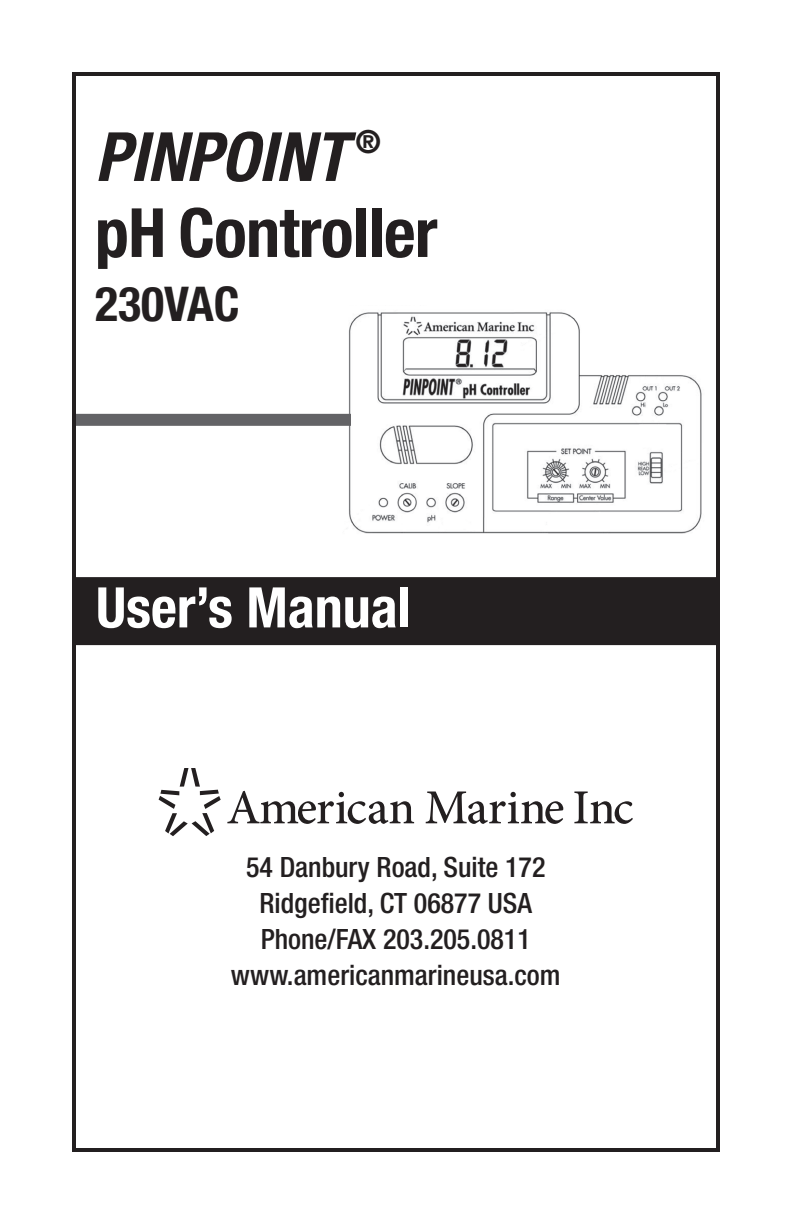
<style>
.page{position:relative;width:792px;height:1224px;background:#fff}
.page>*{position:absolute;margin:0;border:0;box-sizing:border-box;transform-origin:0 0}
.t1{font:700 condensed 68px/76px "Helvetica Neue LT Std";letter-spacing:-.01em;color:#231f20}
.t2{font:700 condensed 56px "Helvetica Neue LT Std";color:#fff}
.t3{font:700 condensed 48px "Helvetica Neue LT Std";color:#231f20}
.t4{font:500 condensed 28px/36px "Helvetica Neue LT Std";color:#231f20;text-align:center}
.s1{font-style:italic}
</style>
<div class="page">
<svg style="left:159px;top:768px;width:62px;height:68px"></svg>
<svg style="left:227px;top:791px;width:187px;height:33px"></svg>
<svg style="left:426px;top:792px;width:137px;height:32px"></svg>
<svg style="left:574px;top:792px;width:59px;height:32px"></svg>
<div style="left:72px;top:577px;width:648px;height:68px;background:#231f20"></div>
<img style="left:342px;top:312px;width:360px;height:222px">
<div style="left:72px;top:414px;width:279px;height:12px;background:#636366"></div>
<div style="left:72px;top:72px;width:648px;height:1080px;border:4px solid #231f20"></div>
<h1 class="t1" style="left:95px;top:118px;width:344px"><span class="s1">PINPOINT</span> <sup>® </sup>pH Controller</h1>
<h3 class="t3" style="left:95px;top:275px;width:146px">230VAC</h3>
<h2 class="t2" style="left:96px;top:574px;width:317px">User’s Manual</h2>
<p class="t4" style="left:231px;top:849px;width:331px">54 Danbury Road, Suite 172<br>Ridgefield, CT 06877 USA<br>Phone/FAX 203.205.0811 www.americanmarineusa.com</p>
</div>
